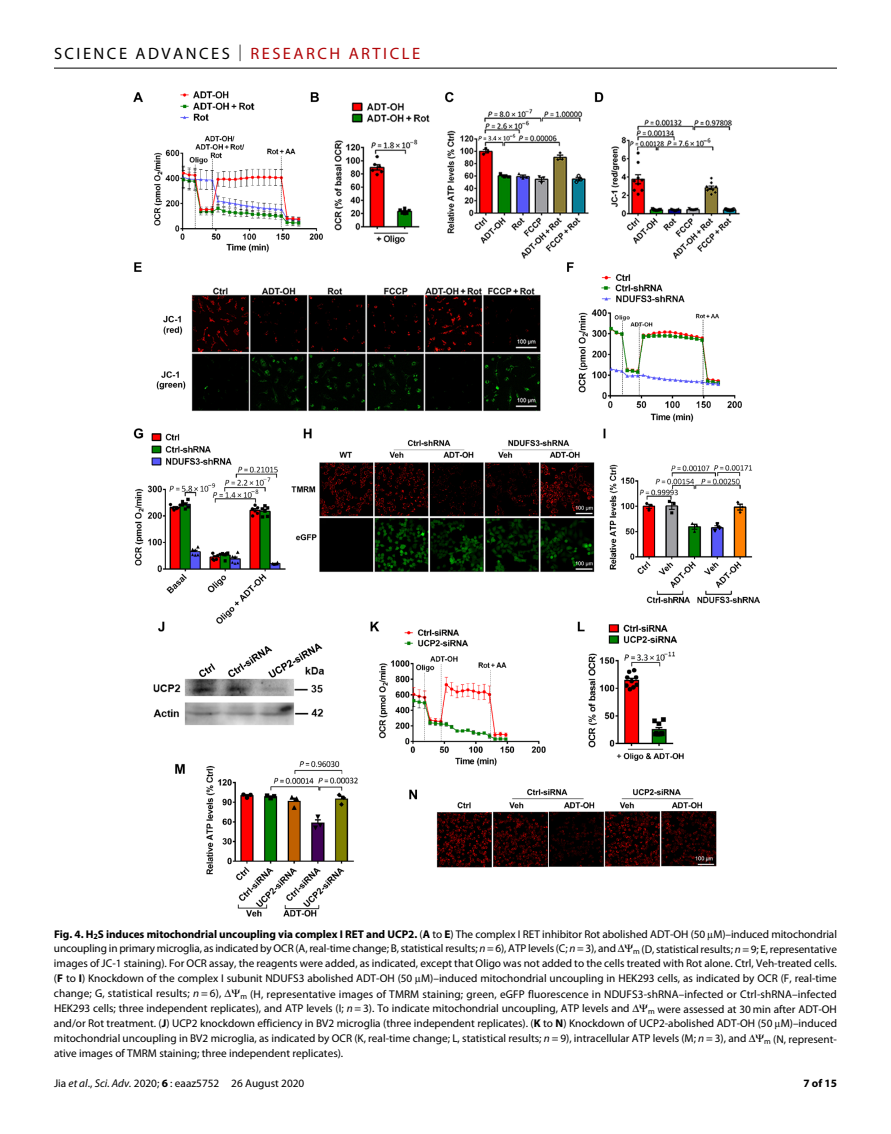
<style>
.page{position:relative;width:891px;height:1134px;background:#fff}
.page>*{position:absolute;margin:0;border:0;box-sizing:border-box;transform-origin:0 0}
.t1{font:16.5px "Myriad Pro";letter-spacing:.15em;color:#000}
.t2{font:11.25px/15px "Myriad Pro";color:#000}
.t3{font:700 11.25px "Myriad Pro";color:#000}
.s1{font-weight:300}
.s2{color:#b10508}
.s3{font-weight:700}
.s4{font-style:italic}
</style>
<div class="page">
<hr style="left:54px;top:68px;width:783px;height:1px;background:#000">
<img style="left:133px;top:91px;width:626px;height:825px">
<h1 class="t1" style="left:54px;top:40px;width:368px">SCIENCE ADVANCES <span class="s1">|</span> <span class="s2">RESEARCH ARTICLE</span></h1>
<p class="t2" style="left:54px;top:926px;width:785px"><span class="s3">Fig. 4. H</span><sub>2</sub><span class="s3">S induces mitochondrial uncoupling via complex I RET and UCP2.</span> (<span class="s3">A</span> to <span class="s3">E</span>) The complex I RET inhibitor Rot abolished ADT-OH (50 M)–induced mitochondrial uncoupling in primary microglia, as indicated by OCR (A, real-time change; B, statistical results; <span class="s4">n</span>= 6), ATP levels (C; <span class="s4">n</span> = 3), and</p>
<p class="t2" style="left:54px;top:941px;width:785px;text-align:justify;text-indent:579px"><sub>m</sub> (D, statistical results; <span class="s4">n</span> = 9; E, representative images of JC-1 staining). For OCR assay, the reagents were added, as indicated, except that Oligo was not added to the cells treated with Rot alone. Ctrl, Veh-treated cells. (<span class="s3">F</span> to <span class="s3">I</span>) Knockdown of the complex I subunit NDUFS3 abolished ADT-OH (50 M)–induced mitochondrial uncoupling in HEK293 cells, as indicated by OCR (F, real-time change; G, statistical results; <span class="s4">n</span> = 6),</p>
<p class="t2" style="left:54px;top:986px;width:784px;text-indent:186px"><sub>m</sub> (H, representative images of TMRM staining; green, eGFP fluorescence in NDUFS3-shRNA–infected or Ctrl-shRNA–infected<br>HEK293 cells; three independent replicates), and ATP levels (I; <span class="s4">n</span> = 3). To indicate mitochondrial uncoupling, ATP levels and</p>
<p class="t2" style="left:54px;top:1001px;width:785px;text-align:justify;text-indent:594px"><sub>m</sub> were assessed at 30 min after ADT-OH and/or Rot treatment. (<span class="s3">J</span>) UCP2 knockdown efficiency in BV2 microglia (three independent replicates). (<span class="s3">K</span> to <span class="s3">N</span>) Knockdown of UCP2-abolished ADT-OH (50 M)–induced mitochondrial uncoupling in BV2 microglia, as indicated by OCR (K, real-time change; L, statistical results; <span class="s4">n</span> = 9), intracellular ATP levels (M; <span class="s4">n</span> = 3), and</p>
<p class="t2" style="left:764px;top:1031px;width:74px"><sub>m</sub> (N, represent-</p>
<p class="t2" style="left:54px;top:1046px;width:291px">ative images of TMRM staining; three independent replicates).</p>
<p class="t2" style="left:54px;top:1076px;width:252px">Jia <span class="s4">et al</span>., <span class="s4">Sci. Adv.</span> 2020; <span class="s3">6</span> : eaaz5752 26 August 2020</p>
<p class="t3" style="left:803px;top:1074px;width:35px">7 of 15</p>
</div>
